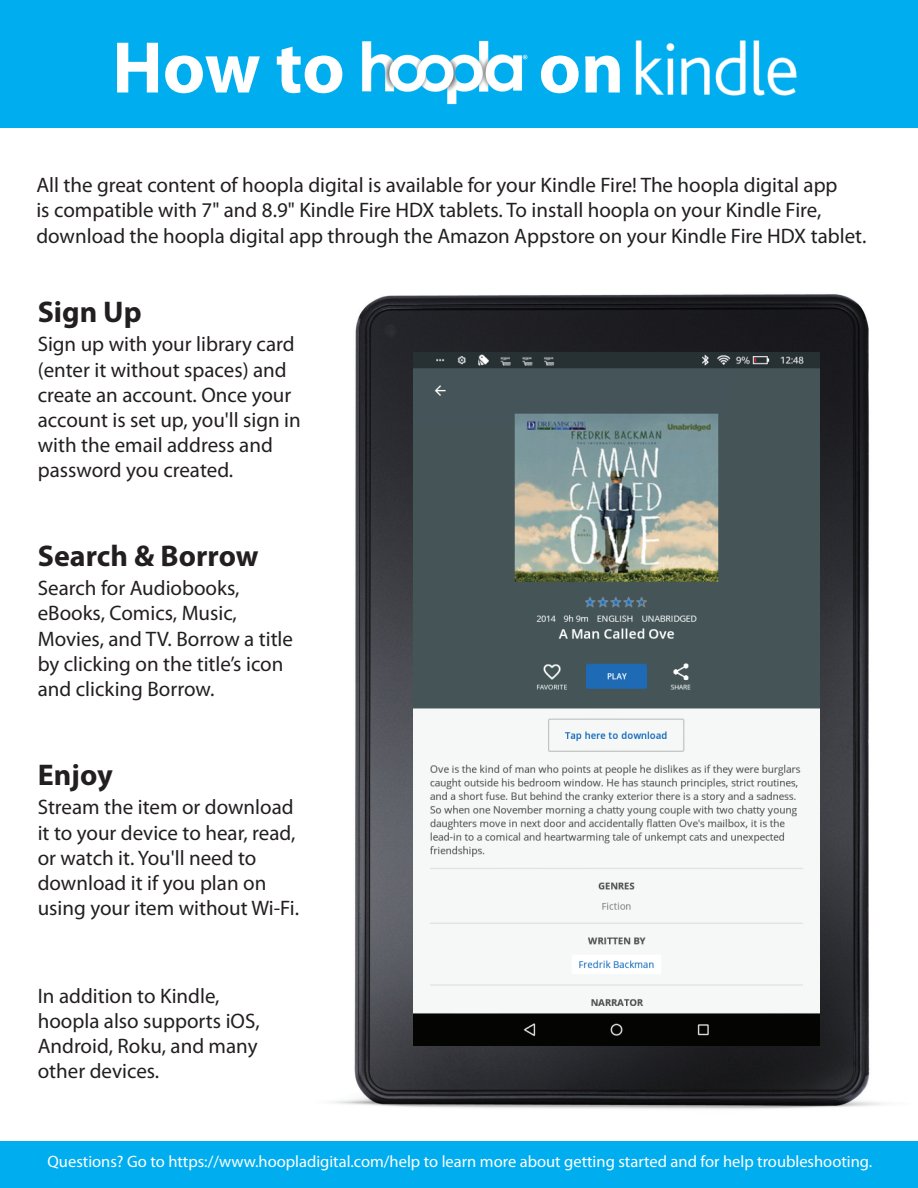
<style>
.page{position:relative;width:918px;height:1188px;background:#fff}
.page>*{position:absolute;margin:0;border:0;box-sizing:border-box;transform-origin:0 0}
.t1{font:700 73.8px "Myriad Pro";letter-spacing:-.005em;color:#fff}
.t2{font:700 30px "Myriad Pro";color:#231f20}
.t3{font:21px/25.2px "Myriad Pro";color:#231f20}
.t4{font:16.5px "Myriad Pro";color:#fff}
</style>
<div class="page">
<img style="left:261px;top:294px;width:657px;height:848px">
<div style="left:0;top:0;width:918px;height:127px;background:#00aeef"></div>
<img style="left:362px;top:40px;width:166px;height:65px">
<div style="left:0;top:1142px;width:918px;height:46px;background:#00aeef"></div>
<img style="left:635px;top:41px;width:162px;height:55px">
<img style="left:413px;top:352px;width:407px;height:694px">
<h1 class="t1" style="left:112px;top:19px;width:234px">How to</h1>
<h1 class="t1" style="left:539px;top:19px;width:87px">on</h1>
<p class="t3" style="left:36px;top:172px;width:832px">All the great content of hoopla digital is available for your Kindle Fire! The hoopla digital app<br>is compatible with 7" and 8.9" Kindle Fire HDX tablets. To install hoopla on your Kindle Fire, download the hoopla digital app through the Amazon Appstore on your Kindle Fire HDX tablet.</p>
<h2 class="t2" style="left:38px;top:293px;width:106px">Sign Up</h2>
<p class="t3" style="left:38px;top:331px;width:265px">Sign up with your library card (enter it without spaces) and create an account. Once your account is set up, you'll sign in with the email address and password you created.</p>
<h2 class="t2" style="left:38px;top:537px;width:222px">Search &amp; Borrow</h2>
<p class="t3" style="left:38px;top:575px;width:257px">Search for Audiobooks, eBooks, Comics, Music,<br>Movies, and TV. Borrow a title by clicking on the title’s icon and clicking Borrow.</p>
<h2 class="t2" style="left:38px;top:756px;width:77px">Enjoy</h2>
<p class="t3" style="left:38px;top:794px;width:263px">Stream the item or download it to your device to hear, read, or watch it. You'll need to download it if you plan on using your item without Wi-Fi.</p>
<p class="t3" style="left:38px;top:983px;width:224px">In addition to Kindle, hoopla also supports iOS,<br>Android, Roku, and many other devices.</p>
<p class="t4" style="left:48px;top:1151px;width:826px">Questions? Go to https://www.hoopladigital.com/help to learn more about getting started and for help troubleshooting.</p>
</div>
